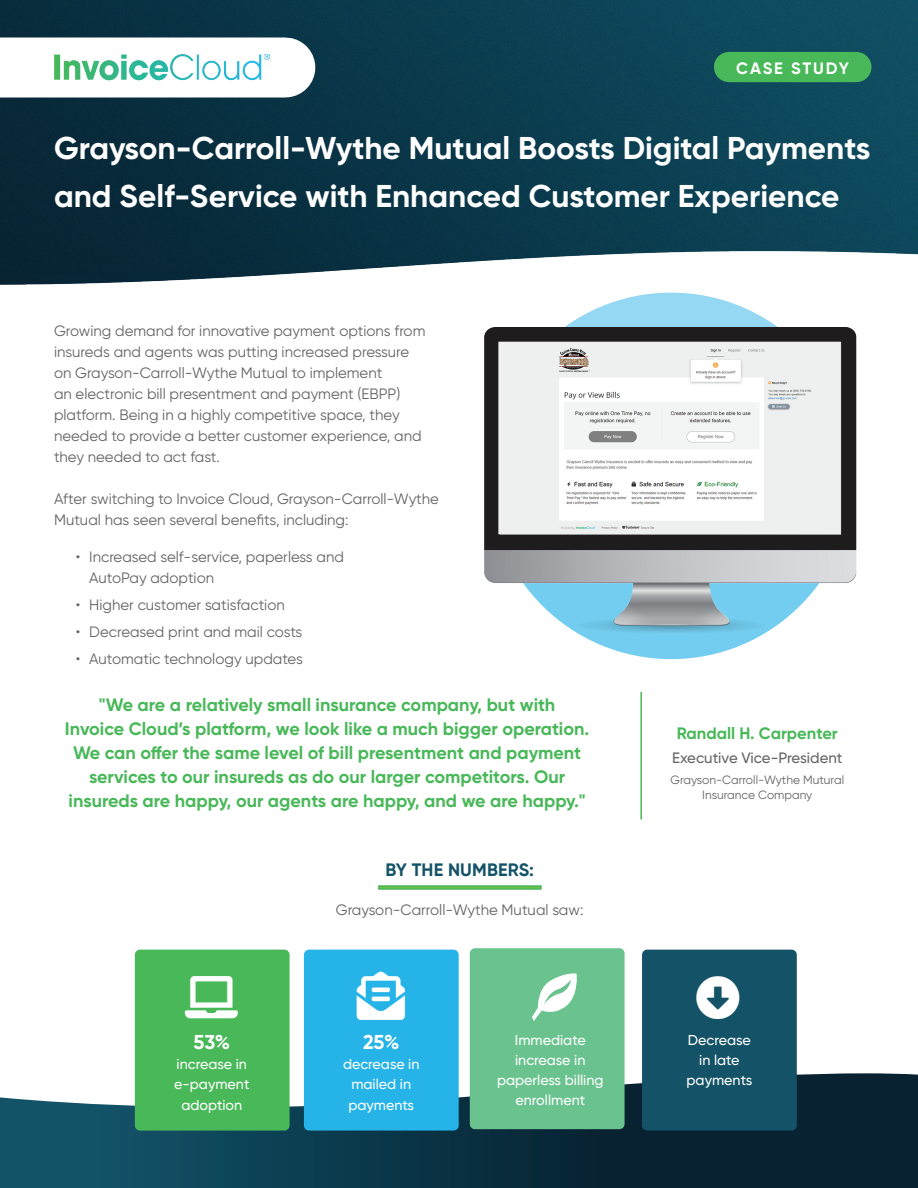
<style>
.page{position:relative;width:918px;height:1188px;background:#fff}
.page>*{position:absolute;margin:0;border:0;box-sizing:border-box;transform-origin:0 0}
.t1{font:700 31.5px/48px "Gilroy";color:#fff}
.t2{font:700 20.1px "Gilroy";color:#fff}
.t3{font:700 18px/24px "Gilroy";color:#49b859;text-align:center}
.t4{font:700 18px "Gilroy";letter-spacing:.01em;color:#145367}
.t5{font:700 16.5px "Gilroy";color:#49b859}
.t6{font:700 16.5px "Gilroy";letter-spacing:.11em;color:#fff}
.t7{font:15px/21px "Gilroy";color:#646464}
.t8{font:500 15px "Gilroy";color:#646464}
.t9{font:500 14.4px/20.1px "Gilroy";color:#fff;text-align:center}
.t10{font:12px/15px "Gilroy";color:#646464;text-align:center}
</style>
<div class="page">
<img style="left:0;top:0;width:918px;height:285px">
<div style="left:729px;top:52px;width:127px;height:30px;background:#49b859"></div>
<div style="left:0;top:38px;width:285px;height:60px;background:#fff"></div>
<img style="left:54px;top:54px;width:216px;height:27px">
<svg style="left:0;top:1073px;width:918px;height:115px;background:#1c4252"></svg>
<svg style="left:605px;top:293px;width:132px;height:12px;fill:#95d8f3"></svg>
<div style="left:135px;top:950px;width:155px;height:181px;background:#49b859;border-radius:5px"></div>
<div style="left:304px;top:950px;width:155px;height:181px;background:#26b3e8;border-radius:5px"></div>
<div style="left:470px;top:948px;width:155px;height:181px;background:#6ac38e;border-radius:5px"></div>
<div style="left:642px;top:950px;width:155px;height:181px;background:#145367;border-radius:5px"></div>
<svg style="left:378px;top:885px;width:164px;height:5px"></svg>
<hr style="left:640px;top:692px;width:2px;height:127px;background:#49b859">
<img style="left:484px;top:305px;width:373px;height:355px">
<svg style="left:532px;top:973px;width:45px;height:48px"></svg>
<img style="left:356px;top:971px;width:50px;height:49px">
<p class="t6" style="left:736px;top:58px;width:114px">CASE STUDY</p>
<h1 class="t1" style="left:54px;top:124px;width:818px">Grayson-Carroll-Wythe Mutual Boosts Digital Payments and Self-Service with Enhanced Customer Experience</h1>
<p class="t7" style="left:54px;top:320px;width:373px">Growing demand for innovative payment options from insureds and agents was putting increased pressure on Grayson-Carroll-Wythe Mutual to implement<br>an electronic bill presentment and payment (EBPP) platform. Being in a highly competitive space, they needed to provide a better customer experience, and they needed to act fast.</p>
<p class="t7" style="left:54px;top:488px;width:387px">After switching to Invoice Cloud, Grayson-Carroll-Wythe<br>Mutual has seen several benefits, including:</p>
<p class="t7" style="left:89px;top:546px;width:256px;text-indent:-14px">• Increased self-service, paperless and<br>AutoPay adoption</p>
<p class="t7" style="left:76px;top:594px;width:211px">• Higher customer satisfaction</p>
<p class="t7" style="left:76px;top:621px;width:228px">• Decreased print and mail costs</p>
<p class="t7" style="left:76px;top:648px;width:229px">• Automatic technology updates</p>
<p class="t3" style="left:65px;top:693px;width:526px">"We are a relatively small insurance company, but with<br>Invoice Cloud’s platform, we look like a much bigger operation.<br>We can offer the same level of bill presentment and payment services to our insureds as do our larger competitors. Our insureds are happy, our agents are happy, and we are happy."</p>
<p class="t4" style="left:385px;top:858px;width:150px">BY THE NUMBERS:</p>
<p class="t7" style="left:336px;top:899px;width:249px">Grayson-Carroll-Wythe Mutual saw:</p>
<p class="t5" style="left:677px;top:723px;width:162px">Randall H. Carpenter</p>
<p class="t8" style="left:672px;top:748px;width:172px">Executive Vice-President</p>
<p class="t10" style="left:671px;top:772px;width:175px">Grayson-Carroll-Wythe Mutural<br>Insurance Company</p>
<h2 class="t2" style="left:194px;top:1030px;width:38px">53%</h2>
<p class="t9" style="left:174px;top:1054px;width:77px">increase in e-payment adoption</p>
<h2 class="t2" style="left:363px;top:1030px;width:38px">25%</h2>
<p class="t9" style="left:343px;top:1054px;width:78px">decrease in mailed in payments</p>
<p class="t9" style="left:497px;top:1030px;width:108px">Immediate increase in paperless billing enrollment</p>
<p class="t9" style="left:687px;top:1030px;width:67px">Decrease in late payments</p>
</div>
